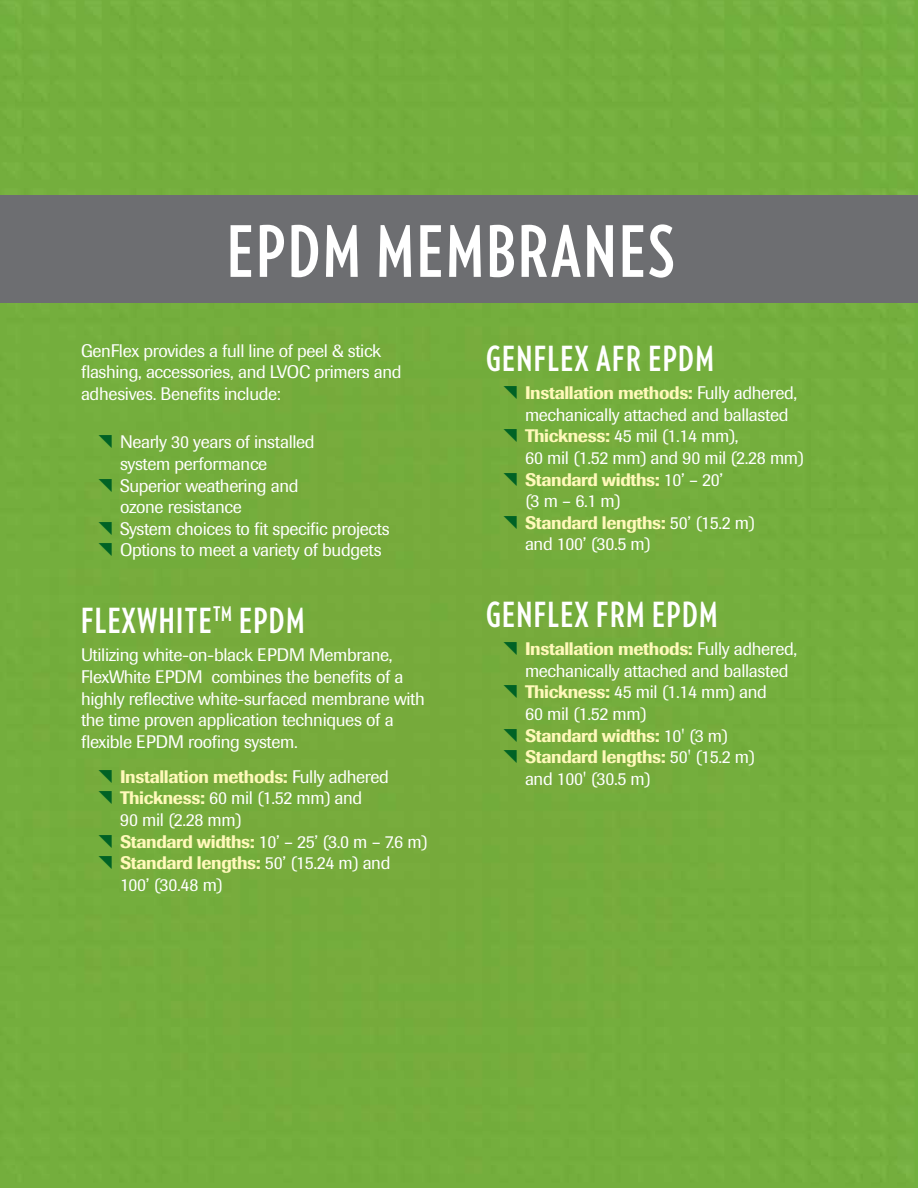
<style>
.page{position:relative;width:918px;height:1188px;background:#74ae3d}
.page>*{position:absolute;margin:0;border:0;box-sizing:border-box;transform-origin:0 0}
.t1{font:700 70.5px "Verlag Compressed";letter-spacing:.04em;color:#fff}
.t2{font:700 34.5px "Verlag Compressed";letter-spacing:.04em;color:#fff}
.t3{font:18px/21.6px "Imago";letter-spacing:-.02em;color:#fff}
.s1{font-weight:500;color:#fff9ba}
</style>
<div class="page">
<div style="left:0;top:195px;width:918px;height:108px;background:#6d6e71"></div>
<svg style="left:99px;top:435px;width:13px;height:13px"></svg>
<svg style="left:99px;top:478px;width:13px;height:14px"></svg>
<svg style="left:99px;top:522px;width:13px;height:13px"></svg>
<svg style="left:99px;top:543px;width:13px;height:13px"></svg>
<svg style="left:99px;top:770px;width:13px;height:13px"></svg>
<svg style="left:99px;top:791px;width:13px;height:13px"></svg>
<svg style="left:99px;top:834px;width:13px;height:14px"></svg>
<svg style="left:99px;top:856px;width:13px;height:13px"></svg>
<svg style="left:504px;top:386px;width:13px;height:13px"></svg>
<svg style="left:504px;top:429px;width:13px;height:13px"></svg>
<svg style="left:504px;top:472px;width:13px;height:14px"></svg>
<svg style="left:504px;top:516px;width:13px;height:13px"></svg>
<svg style="left:504px;top:642px;width:13px;height:13px"></svg>
<svg style="left:504px;top:685px;width:13px;height:13px"></svg>
<svg style="left:504px;top:728px;width:13px;height:14px"></svg>
<svg style="left:504px;top:750px;width:13px;height:13px"></svg>
<h1 class="t1" style="left:227px;top:201px;width:419px">EPDM MEMBRANES</h1>
<p class="t3" style="left:81px;top:340px;width:322px">GenFlex provides a full line of peel &amp; stick flashing, accessories, and LVOC primers and adhesives. Benefits include:</p>
<p class="t3" style="left:120px;top:432px;width:271px">Nearly 30 years of installed<br>system performance<br>Superior weathering and<br>ozone resistance<br>System choices to fit specific projects<br>Options to meet a variety of budgets</p>
<h2 class="t2" style="left:81px;top:596px;width:225px">FLEXWHITE <sup>TM</sup> EPDM</h2>
<p class="t3" style="left:81px;top:644px;width:345px">Utilizing white-on-black EPDM Membrane, FlexWhite EPDM combines the benefits of a highly reflective white-surfaced membrane with the time proven application techniques of a flexible EPDM roofing system.</p>
<p class="t3" style="left:120px;top:766px;width:309px"><span class="s1">Installation methods:</span> Fully adhered<br><span class="s1">Thickness:</span> 60 mil (1.52 mm) and<br>90 mil (2.28 mm)<br><span class="s1">Standard widths:</span> 10’ – 25’ (3.0 m – 7.6 m)<br><span class="s1">Standard lengths:</span> 50’ (15.24 m) and<br>100’ (30.48 m)</p>
<h2 class="t2" style="left:486px;top:334px;width:229px">GENFLEX AFR EPDM</h2>
<p class="t3" style="left:525px;top:382px;width:280px"><span class="s1">Installation methods:</span> Fully adhered, mechanically attached and ballasted<br><span class="s1">Thickness:</span> 45 mil (1.14 mm),<br>60 mil (1.52 mm) and 90 mil (2.28 mm)<br><span class="s1">Standard widths:</span> 10’ – 20’<br>(3 m – 6.1 m)<br><span class="s1">Standard lengths:</span> 50’ (15.2 m)<br>and 100’ (30.5 m)</p>
<h2 class="t2" style="left:486px;top:590px;width:233px">GENFLEX FRM EPDM</h2>
<p class="t3" style="left:525px;top:638px;width:274px"><span class="s1">Installation methods:</span> Fully adhered, mechanically attached and ballasted<br><span class="s1">Thickness:</span> 45 mil (1.14 mm) and<br>60 mil (1.52 mm)<br><span class="s1">Standard widths:</span> 10' (3 m)<br><span class="s1">Standard lengths:</span> 50' (15.2 m)<br>and 100' (30.5 m)</p>
</div>
